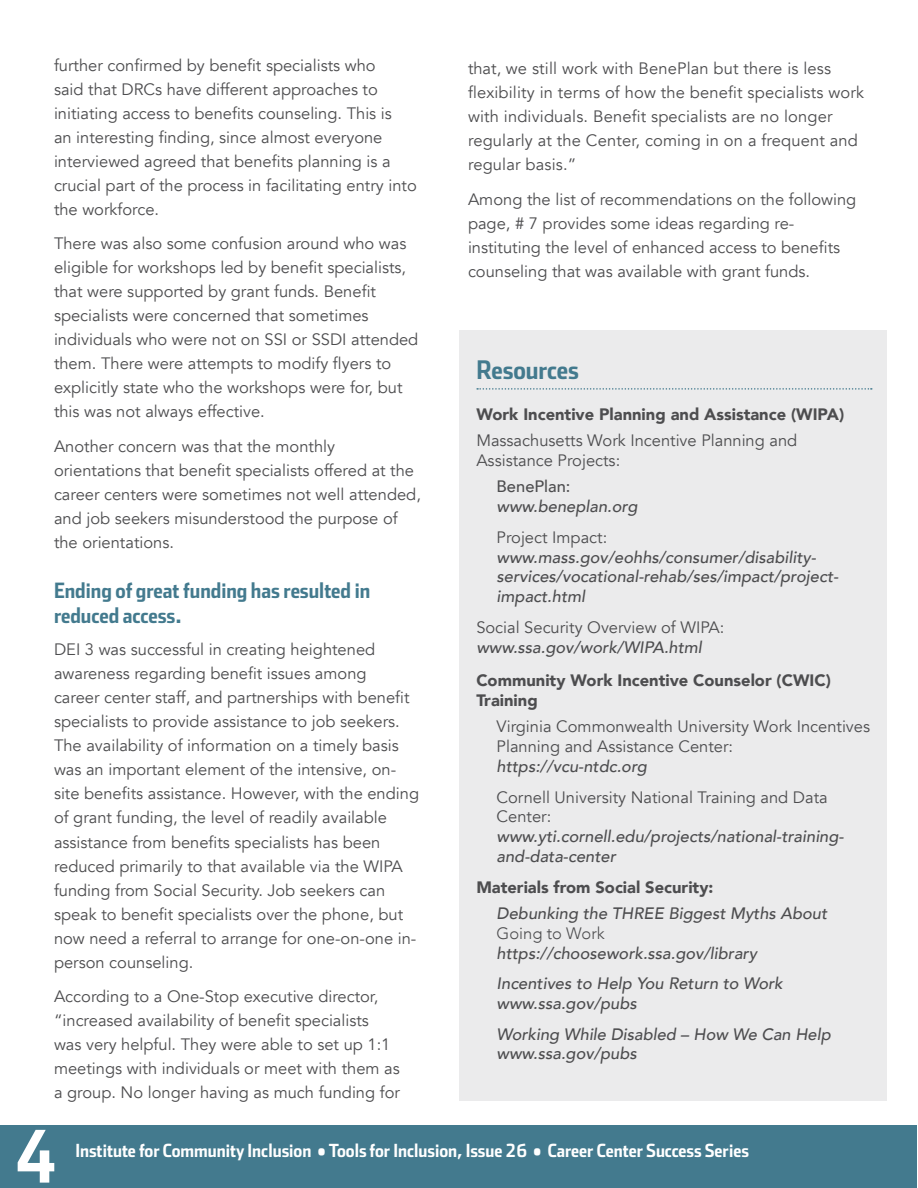
<style>
.page{position:relative;width:918px;height:1188px;background:#fff}
.page>*{position:absolute;margin:0;border:0;box-sizing:border-box;transform-origin:0 0}
.t1{font:72px "Stainless Cond Bold Tab";color:#fff}
.t2{font:25.5px "Stainless Cond Bold Tab";color:#437a8e}
.t3{font:21px/25.2px "Stainless Cond Bold Tab";color:#437a8e}
.t4{font:18px "Stainless Cond Bold Tab";color:#fff}
.t5{font:16.5px/24px "Avenir";color:#4d4d4f}
.t6{font:italic 500 16.5px/19.8px "Avenir";color:#4d4d4f}
.t7{font:900 16.5px/19.8px "Avenir";color:#4d4d4f}
.t8{font:300 16.5px "Avenir";color:#4d4d4f}
.t9{font:500 16.5px "Avenir";color:#4d4d4f}
</style>
<div class="page">
<div style="left:0;top:1126px;width:917px;height:62px;background:#437a8e"></div>
<div style="left:460px;top:330px;width:427px;height:770px;background:#ebebec"></div>
<svg style="left:477px;top:388px;width:395px;height:2px"></svg>
<p class="t5" style="left:54px;top:53px;width:364px">further confirmed by benefit specialists who<br>said that DRCs have different approaches to initiating access to benefits counseling. This is<br>an interesting finding, since almost everyone interviewed agreed that benefits planning is a crucial part of the process in facilitating entry into the workforce.</p>
<p class="t5" style="left:54px;top:232px;width:366px">There was also some confusion around who was eligible for workshops led by benefit specialists, that were supported by grant funds. Benefit specialists were concerned that sometimes individuals who were not on SSI or SSDI attended them. There were attempts to modify flyers to explicitly state who the workshops were for, but this was not always effective.</p>
<p class="t5" style="left:54px;top:435px;width:368px">Another concern was that the monthly orientations that benefit specialists offered at the career centers were sometimes not well attended, and job seekers misunderstood the purpose of the orientations.</p>
<p class="t3" style="left:54px;top:577px;width:318px">Ending of great funding has resulted in reduced access.</p>
<p class="t5" style="left:54px;top:638px;width:367px">DEI 3 was successful in creating heightened awareness regarding benefit issues among<br>career center staff, and partnerships with benefit specialists to provide assistance to job seekers.<br>The availability of information on a timely basis was an important element of the intensive, on&shy;site benefits assistance. However, with the ending of grant funding, the level of readily available assistance from benefits specialists has been reduced primarily to that available via the WIPA funding from Social Security. Job seekers can speak to benefit specialists over the phone, but now need a referral to arrange for one-on-one in&shy;person counseling.</p>
<p class="t5" style="left:54px;top:985px;width:347px">According to a One-Stop executive director, “increased availability of benefit specialists was very helpful. They were able to set up 1:1 meetings with individuals or meet with them as a group. No longer having as much funding for</p>
<p class="t5" style="left:468px;top:57px;width:398px">that, we still work with BenePlan but there is less flexibility in terms of how the benefit specialists work with individuals. Benefit specialists are no longer regularly at the Center, coming in on a frequent and regular basis.”</p>
<p class="t5" style="left:468px;top:188px;width:390px">Among the list of recommendations on the following page, # 7 provides some ideas regarding re&shy;instituting the level of enhanced access to benefits counseling that was available with grant funds.</p>
<h2 class="t2" style="left:476px;top:355px;width:104px">Resources</h2>
<p class="t7" style="left:476px;top:403px;width:369px">Work Incentive Planning and Assistance (WIPA)</p>
<p class="t5" style="left:476px;top:431px;width:322px;line-height:19.8px">Massachusetts Work Incentive Planning and<br>Assistance Projects:</p>
<p class="t9" style="left:497px;top:472px;width:75px">BenePlan:</p>
<p class="t6" style="left:497px;top:497px;width:142px">www.beneplan.org</p>
<p class="t5" style="left:497px;top:525px;width:112px">Project Impact:</p>
<p class="t6" style="left:497px;top:547px;width:343px">www.mass.gov/eohhs/consumer/disability&shy;services/vocational-rehab/ses/impact/project&shy;impact.html</p>
<p class="t5" style="left:476px;top:615px;width:250px">Social Security Overview of WIPA:</p>
<p class="t6" style="left:476px;top:637px;width:227px">www.ssa.gov/work/WIPA.html</p>
<p class="t7" style="left:476px;top:670px;width:356px">Community Work Incentive Counselor (CWIC)<br>Training</p>
<p class="t5" style="left:497px;top:717px;width:375px;line-height:19.8px">Virginia Commonwealth University Work Incentives<br>Planning and Assistance Center:</p>
<p class="t6" style="left:497px;top:757px;width:152px">https://vcu-ntdc.org</p>
<p class="t5" style="left:497px;top:787px;width:333px;line-height:19.8px">Cornell University National Training and Data<br>Center:</p>
<p class="t6" style="left:497px;top:827px;width:349px">www.yti.cornell.edu/projects/national-training&shy;and-data-center</p>
<p class="t7" style="left:476px;top:876px;width:239px">Materials from Social Security:</p>
<p class="t6" style="left:497px;top:904px;width:332px">Debunking the THREE Biggest Myths About</p>
<p class="t8" style="left:497px;top:923px;width:110px">Going to Work</p>
<p class="t6" style="left:497px;top:938px;width:288px;line-height:30.6px">https://choosework.ssa.gov/library<br>Incentives to Help You Return to Work</p>
<p class="t6" style="left:497px;top:988px;width:336px;line-height:30.6px">www.ssa.gov/pubs<br>Working While Disabled – How We Can Help</p>
<p class="t6" style="left:497px;top:1044px;width:142px">www.ssa.gov/pubs</p>
<h1 class="t1" style="left:15px;top:1113px;width:45px">4</h1>
<p class="t4" style="left:75px;top:1140px;width:675px">Institute for Community Inclusion • Tools for Inclusion, Issue 26 • Career Center Success Series</p>
</div>
